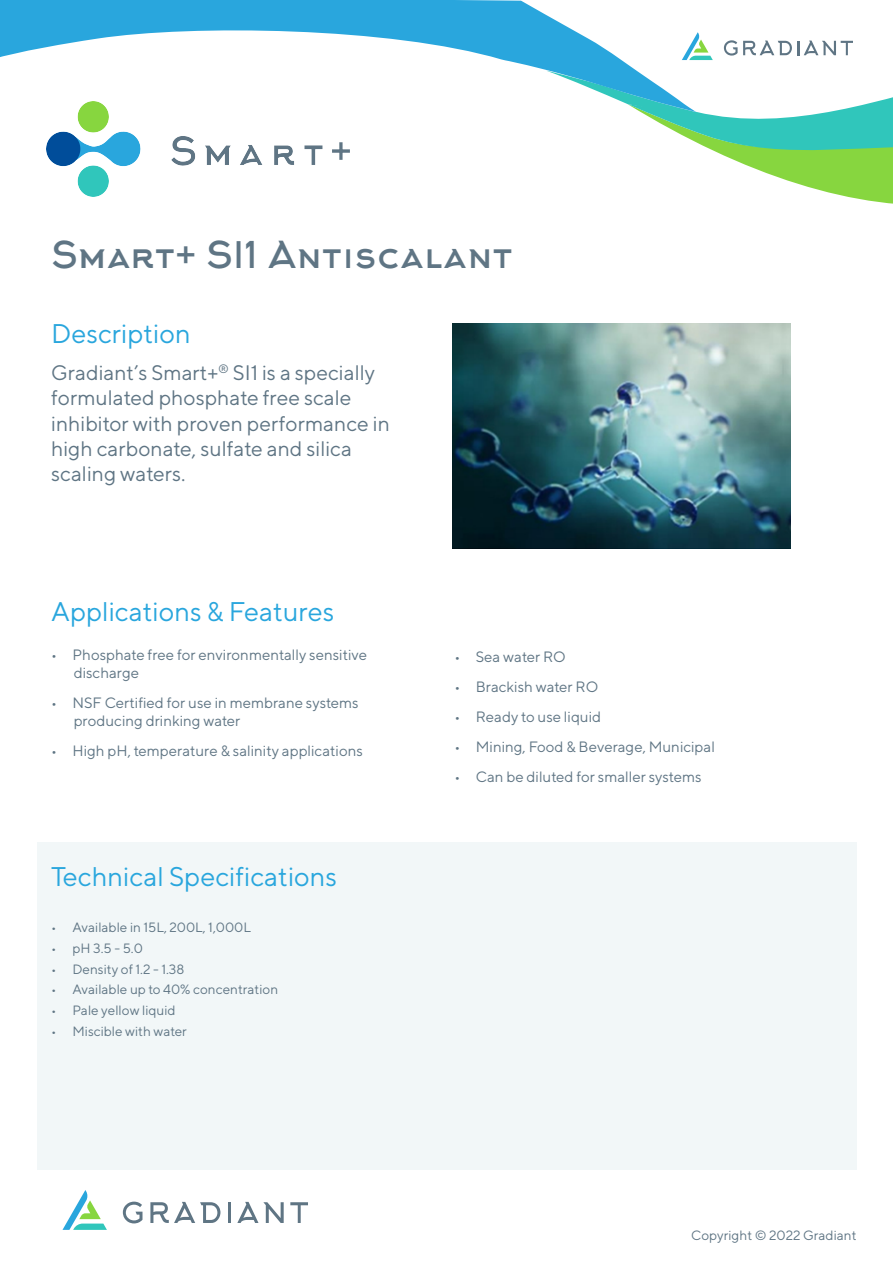
<style>
.page{position:relative;width:893px;height:1263px;background:#fff}
.page>*{position:absolute;margin:0;border:0;box-sizing:border-box;transform-origin:0 0}
.t1{font:36px "Arkhip";color:#5f7584}
.t2{font:27px "TT Norms";color:#29a6dd}
.t3{font:21px/25.2px "TT Norms";color:#5f7584}
.t4{font:15px/18px "TT Norms";color:#5f7584}
.t5{font:13.5px "TT Norms";color:#5f7584}
</style>
<div class="page">
<div style="left:37px;top:842px;width:819px;height:328px;background:#f2f7f8"></div>
<svg style="left:0;top:1px;width:696px;height:70px;fill:#29a6dd"></svg>
<svg style="left:547px;top:71px;width:346px;height:133px"></svg>
<svg style="left:123px;top:1201px;width:19px;height:22px"></svg>
<svg style="left:150px;top:1202px;width:70px;height:21px"></svg>
<hr style="left:228px;top:1202px;width:3px;height:21px;background:#5f7584">
<svg style="left:237px;top:1202px;width:47px;height:21px"></svg>
<svg style="left:290px;top:1202px;width:18px;height:21px"></svg>
<svg style="left:62px;top:1190px;width:45px;height:40px"></svg>
<img style="left:453px;top:324px;width:338px;height:224px">
<img style="left:46px;top:101px;width:304px;height:95px">
<svg style="left:724px;top:40px;width:129px;height:16px"></svg>
<svg style="left:682px;top:32px;width:31px;height:28px"></svg>
<h1 class="t1" style="left:51px;top:234px;width:463px">Smart+ SI1 Antiscalant</h1>
<h2 class="t2" style="left:51px;top:317px;width:141px">Description</h2>
<h3 class="t3" style="left:51px;top:360px;width:340px">Gradiant’s Smart+<sup>®</sup> SI1 is a specially formulated phosphate free scale inhibitor with proven performance in high carbonate, sulfate and silica scaling waters.</h3>
<h2 class="t2" style="left:51px;top:595px;width:285px">Applications &amp; Features</h2>
<p class="t4" style="left:74px;top:645px;width:295px;text-indent:-22px">• Phosphate free for environmentally sensitive discharge</p>
<p class="t4" style="left:74px;top:693px;width:286px;text-indent:-22px">• NSF Certified for use in membrane systems producing drinking water</p>
<p class="t4" style="left:51px;top:741px;width:313px">• High pH, temperature &amp; salinity applications</p>
<h2 class="t2" style="left:51px;top:860px;width:287px">Technical Specifications</h2>
<p class="t5" style="left:51px;top:919px;width:201px">• Available in 15L, 200L, 1,000L</p>
<p class="t5" style="left:51px;top:940px;width:93px">• pH 3.5 - 5.0</p>
<p class="t5" style="left:51px;top:960px;width:135px">• Density of 1.2 - 1.38</p>
<p class="t5" style="left:51px;top:981px;width:228px">• Available up to 40% concentration</p>
<p class="t5" style="left:51px;top:1002px;width:126px">• Pale yellow liquid</p>
<p class="t5" style="left:51px;top:1022px;width:137px">• Miscible with water</p>
<p class="t4" style="left:455px;top:647px;width:113px">• Sea water RO</p>
<p class="t4" style="left:455px;top:677px;width:145px">• Brackish water RO</p>
<p class="t4" style="left:455px;top:707px;width:148px">• Ready to use liquid</p>
<p class="t4" style="left:455px;top:737px;width:262px">• Mining, Food &amp; Beverage, Municipal</p>
<p class="t4" style="left:455px;top:767px;width:248px">• Can be diluted for smaller systems</p>
<p class="t5" style="left:691px;top:1226px;width:167px">Copyright © 2022 Gradiant</p>
</div>
